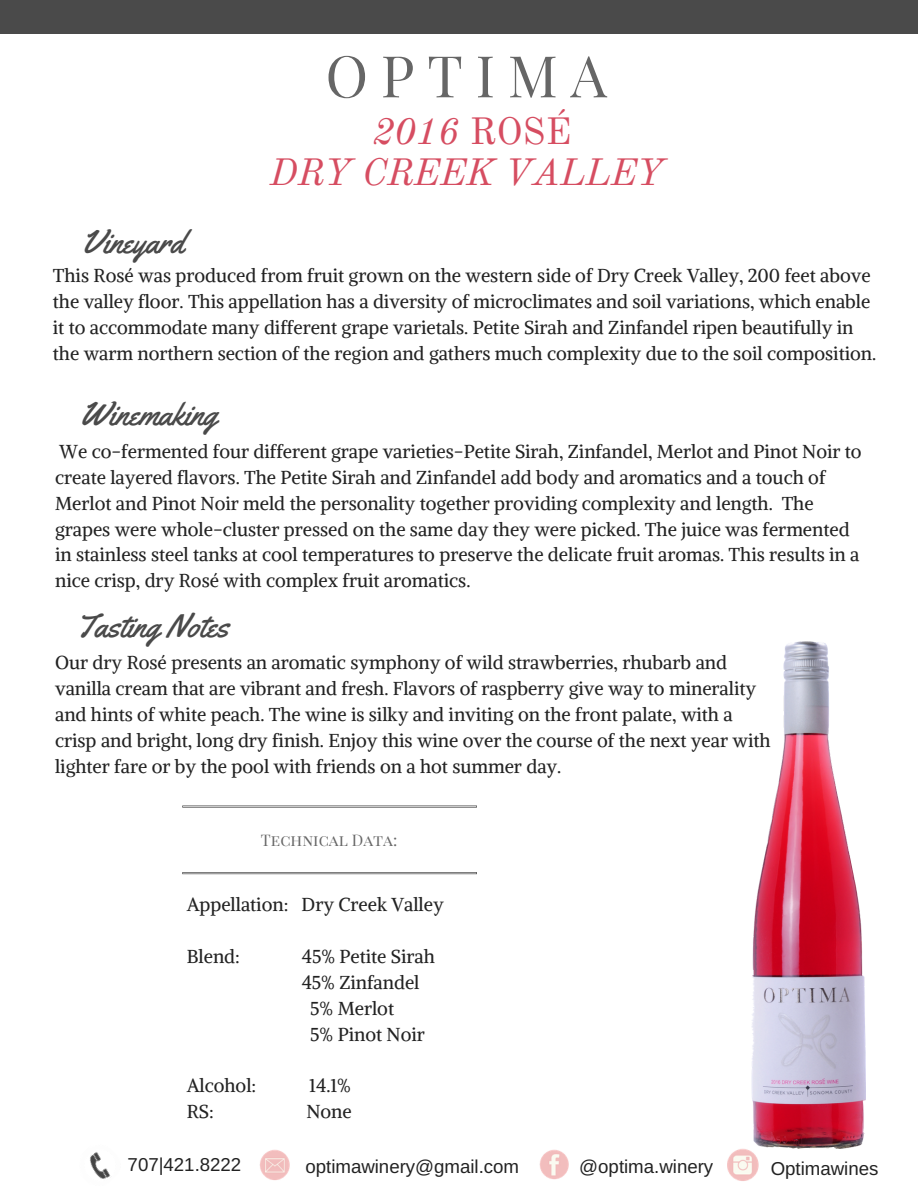
<style>
.page{position:relative;width:918px;height:1188px;background:#fff}
.page>*{position:absolute;margin:0;border:0;box-sizing:border-box;transform-origin:0 0}
.t1{font:57.6px "Playfair Display SC";letter-spacing:.22em;color:#666}
.t2{font:italic 37.35px/40.5px "Old Standard TT";color:#d64d61;text-align:center}
.t3{font:32.7px "Yellowtail";color:#4a4a4a}
.t4{font:18.75px/25.8px "Alike";color:#222}
.t5{font:18.75px "Arimo";color:#222}
.t6{font:15.9px "Playfair Display SC";color:#666}
.s1{font-style:normal}
</style>
<div class="page">
<div style="left:0;top:0;width:918px;height:34px;background:#4a4a4a"></div>
<svg style="left:182px;top:806px;width:295px;height:2px"></svg>
<svg style="left:182px;top:872px;width:295px;height:2px"></svg>
<img style="left:90px;top:1152px;width:21px;height:27px">
<img style="left:260px;top:1150px;width:30px;height:30px">
<img style="left:539px;top:1150px;width:30px;height:30px">
<img style="left:727px;top:1149px;width:32px;height:32px">
<img style="left:751px;top:641px;width:114px;height:508px">
<h3 class="t3" style="left:81px;top:221px;width:104px">Vineyard</h3>
<h1 class="t1" style="left:325px;top:35px;width:283px">OPTIMA</h1>
<h2 class="t2" style="left:270px;top:111px;width:395px">2016 <span class="s1">ROSÉ<br></span>DRY CREEK VALLEY</h2>
<p class="t4" style="left:53px;top:263px;width:825px">This Rosé was produced from fruit grown on the western side of Dry Creek Valley, 200 feet above the valley floor. This appellation has a diversity of microclimates and soil variations, which enable it to accommodate many different grape varietals. Petite Sirah and Zinfandel ripen beautifully in the warm northern section of the region and gathers much complexity due to the soil composition.</p>
<h3 class="t3" style="left:80px;top:393px;width:139px">Winemaking</h3>
<p class="t4" style="left:55px;top:438px;width:808px">We co-fermented four different grape varieties-Petite Sirah, Zinfandel, Merlot and Pinot Noir to create layered flavors. The Petite Sirah and Zinfandel add body and aromatics and a touch of Merlot and Pinot Noir meld the personality together providing complexity and length. The grapes were whole-cluster pressed on the same day they were picked. The juice was fermented in stainless steel tanks at cool temperatures to preserve the delicate fruit aromas. This results in a nice crisp, dry Rosé with complex fruit aromatics.</p>
<h3 class="t3" style="left:76px;top:605px;width:155px">Tasting Notes</h3>
<p class="t4" style="left:55px;top:650px;width:717px">Our dry Rosé presents an aromatic symphony of wild strawberries, rhubarb and vanilla cream that are vibrant and fresh. Flavors of raspberry give way to minerality and hints of white peach. The wine is silky and inviting on the front palate, with a crisp and bright, long dry finish. Enjoy this wine over the course of the next year with lighter fare or by the pool with friends on a hot summer day.</p>
<p class="t6" style="left:261px;top:829px;width:138px">Technical Data:</p>
<p class="t4" style="left:187px;top:892px;width:258px">Appellation: Dry Creek Valley</p>
<p class="t4" style="left:187px;top:943px;width:55px">Blend:</p>
<p class="t4" style="left:302px;top:943px;width:135px">45% Petite Sirah</p>
<p class="t4" style="left:301px;top:969px;width:120px">45% Zinfandel</p>
<p class="t4" style="left:310px;top:995px;width:85px">5% Merlot</p>
<p class="t4" style="left:310px;top:1021px;width:116px">5% Pinot Noir</p>
<p class="t4" style="left:187px;top:1073px;width:71px">Alcohol:</p>
<p class="t4" style="left:309px;top:1073px;width:43px">14.1%</p>
<p class="t4" style="left:187px;top:1099px;width:28px">RS:</p>
<p class="t4" style="left:306px;top:1099px;width:47px">None</p>
<p class="t5" style="left:128px;top:1154px;width:115px">707|421.8222</p>
<p class="t5" style="left:305px;top:1156px;width:215px">optimawinery@gmail.com</p>
<p class="t5" style="left:579px;top:1156px;width:135px">@optima.winery</p>
<p class="t5" style="left:771px;top:1158px;width:109px">Optimawines</p>
</div>
